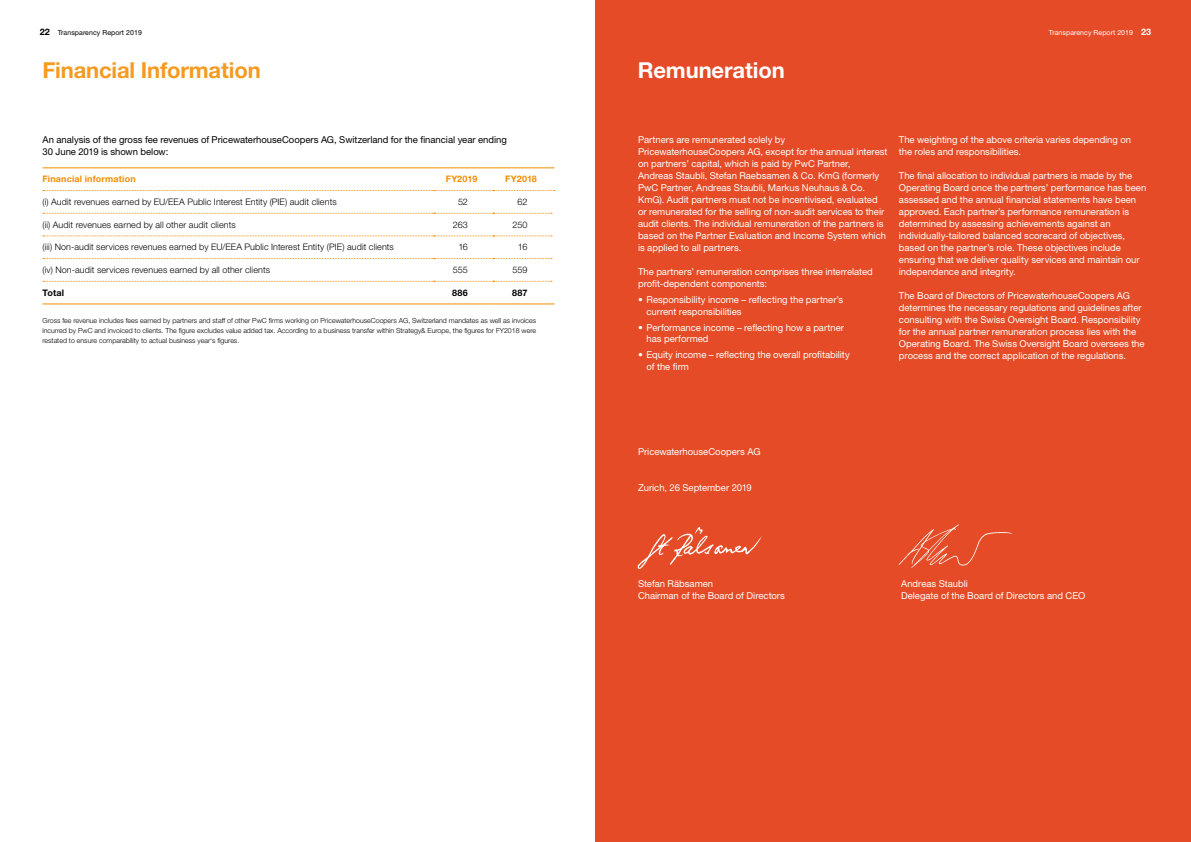
<style>
.page{position:relative;width:1191px;height:842px;background:#fff}
.page>*{position:absolute;margin:0;border:0;box-sizing:border-box;transform-origin:0 0}
.t1{font:700 22px "Helvetica Neue LT Std";letter-spacing:-.005em;color:#f59b21}
.t2{font:700 22px "Helvetica Neue LT Std";letter-spacing:-.005em;color:#fff}
.t3{font:9.5px/12px "Helvetica Neue LT Std";letter-spacing:-.005em;color:#fff}
.t4{font:9.5px/12px "Helvetica Neue LT Std";letter-spacing:-.005em;color:#000}
.t5{font:300 9px "Helvetica Neue LT Std";letter-spacing:.01em;color:#000}
.t6{font:700 9px "Helvetica Neue LT Std";letter-spacing:.02em;color:#f28d00}
.t7{font:700 9px "Helvetica Neue LT Std";letter-spacing:.02em;color:#000}
.t8{font:300 7px/10px "Helvetica Neue LT Std";color:#000;text-align:justify}
.t9{font:7px "Helvetica Neue LT Std";letter-spacing:.01em;color:#000}
.t10{font:7px "Helvetica Neue LT Std";letter-spacing:.01em;color:#fff}
.s1{font-weight:700;font-size:9px}
</style>
<div class="page">
<div style="left:595px;top:0;width:596px;height:842px;background:#e44b26"></div>
<hr style="left:43px;top:167px;width:391px;height:1px;background:#f28d00">
<hr style="left:434px;top:167px;width:59px;height:1px;background:#f28d00">
<hr style="left:493px;top:167px;width:61px;height:1px;background:#f28d00">
<hr style="left:43px;top:304px;width:391px;height:1px;background:#f28d00">
<hr style="left:434px;top:304px;width:59px;height:1px;background:#f28d00">
<hr style="left:493px;top:304px;width:61px;height:1px;background:#f28d00">
<svg style="left:43px;top:235px;width:509px;height:1px"></svg>
<svg style="left:43px;top:258px;width:509px;height:1px"></svg>
<svg style="left:43px;top:281px;width:509px;height:1px"></svg>
<svg style="left:43px;top:190px;width:512px;height:24px"></svg>
<img style="left:637px;top:526px;width:125px;height:43px">
<img style="left:898px;top:524px;width:115px;height:44px">
<p class="t9" style="left:40px;top:28px;width:104px"><span class="s1">22</span> Transparency Report 2019</p>
<p class="t10" style="left:1049px;top:28px;width:104px">Transparency Report 2019 <span class="s1">23</span></p>
<h1 class="t1" style="left:43px;top:57px;width:220px">Financial Information</h1>
<p class="t4" style="left:43px;top:133px;width:466px">An analysis of the gross fee revenues of PricewaterhouseCoopers AG, Switzerland for the financial year ending<br>30 June 2019 is shown below:</p>
<p class="t6" style="left:43px;top:174px;width:95px">Financial information</p>
<p class="t6" style="left:446px;top:174px;width:33px">FY2019</p>
<p class="t6" style="left:505px;top:174px;width:33px">FY2018</p>
<p class="t5" style="left:43px;top:196px;width:296px">(i) Audit revenues earned by EU/EEA Public Interest Entity (PIE) audit clients</p>
<p class="t5" style="left:458px;top:196px;width:11px">52</p>
<p class="t5" style="left:517px;top:196px;width:11px">62</p>
<p class="t5" style="left:43px;top:219px;width:195px">(ii) Audit revenues earned by all other audit clients</p>
<p class="t5" style="left:453px;top:219px;width:17px">263</p>
<p class="t5" style="left:512px;top:219px;width:16px">250</p>
<p class="t5" style="left:43px;top:242px;width:353px">(iii) Non-audit services revenues earned by EU/EEA Public Interest Entity (PIE) audit clients</p>
<p class="t5" style="left:458px;top:242px;width:11px">16</p>
<p class="t5" style="left:518px;top:242px;width:11px">16</p>
<p class="t5" style="left:43px;top:264px;width:229px">(iv) Non-audit services revenues earned by all other clients</p>
<p class="t5" style="left:453px;top:264px;width:17px">555</p>
<p class="t5" style="left:512px;top:264px;width:17px">559</p>
<p class="t7" style="left:43px;top:287px;width:23px">Total</p>
<p class="t7" style="left:452px;top:287px;width:17px">886</p>
<p class="t7" style="left:512px;top:287px;width:17px">887</p>
<p class="t8" style="left:43px;top:315px;width:495px">Gross fee revenue includes fees earned by partners and staff of other PwC firms working on PricewaterhouseCoopers AG, Switzerland mandates as well as invoices incurred by PwC and invoiced to clients. The figure excludes value added tax. According to a business transfer within Strategy&amp; Europe, the figures for FY2018 were restated to ensure comparability to actual business year‘s figures.</p>
<h1 class="t2" style="left:638px;top:57px;width:148px">Remuneration</h1>
<p class="t3" style="left:638px;top:133px;width:251px">Partners are remunerated solely by PricewaterhouseCoopers AG, except for the annual interest on partners’ capital, which is paid by PwC Partner, Andreas Staubli, Stefan Raebsamen &amp; Co. KmG (formerly PwC Partner, Andreas Staubli, Markus Neuhaus &amp; Co.<br>KmG). Audit partners must not be incentivised, evaluated or remunerated for the selling of non-audit services to their audit clients. The individual remuneration of the partners is based on the Partner Evaluation and Income System which is applied to all partners.</p>
<p class="t3" style="left:638px;top:265px;width:236px">The partners’ remuneration comprises three interrelated profit-dependent components:</p>
<p class="t3" style="left:646px;top:294px;width:198px;line-height:11.4px;text-indent:-9px">• Responsibility income – reflecting the partner’s current responsibilities</p>
<p class="t3" style="left:646px;top:321px;width:199px;line-height:11.4px;text-indent:-9px">• Performance income – reflecting how a partner has performed</p>
<p class="t3" style="left:646px;top:349px;width:205px;line-height:11.4px;text-indent:-9px">• Equity income – reflecting the overall profitability of the firm</p>
<p class="t3" style="left:899px;top:133px;width:234px">The weighting of the above criteria varies depending on the roles and responsibilities.</p>
<p class="t3" style="left:899px;top:169px;width:249px">The final allocation to individual partners is made by the Operating Board once the partners’ performance has been assessed and the annual financial statements have been approved. Each partner’s performance remuneration is determined by assessing achievements against an individually-tailored balanced scorecard of objectives, based on the partner’s role. These objectives include ensuring that we deliver quality services and maintain our independence and integrity.</p>
<p class="t3" style="left:899px;top:289px;width:247px">The Board of Directors of PricewaterhouseCoopers AG determines the necessary regulations and guidelines after consulting with the Swiss Oversight Board. Responsibility for the annual partner remuneration process lies with the Operating Board. The Swiss Oversight Board oversees the process and the correct application of the regulations.</p>
<p class="t3" style="left:638px;top:445px;width:124px">PricewaterhouseCoopers AG</p>
<p class="t3" style="left:638px;top:481px;width:115px">Zurich, 26 September 2019</p>
<p class="t3" style="left:638px;top:577px;width:77px">Stefan Räbsamen</p>
<p class="t3" style="left:901px;top:577px;width:68px">Andreas Staubli</p>
<p class="t3" style="left:638px;top:589px;width:148px">Chairman of the Board of Directors</p>
<p class="t3" style="left:901px;top:589px;width:186px">Delegate of the Board of Directors and CEO</p>
</div>
